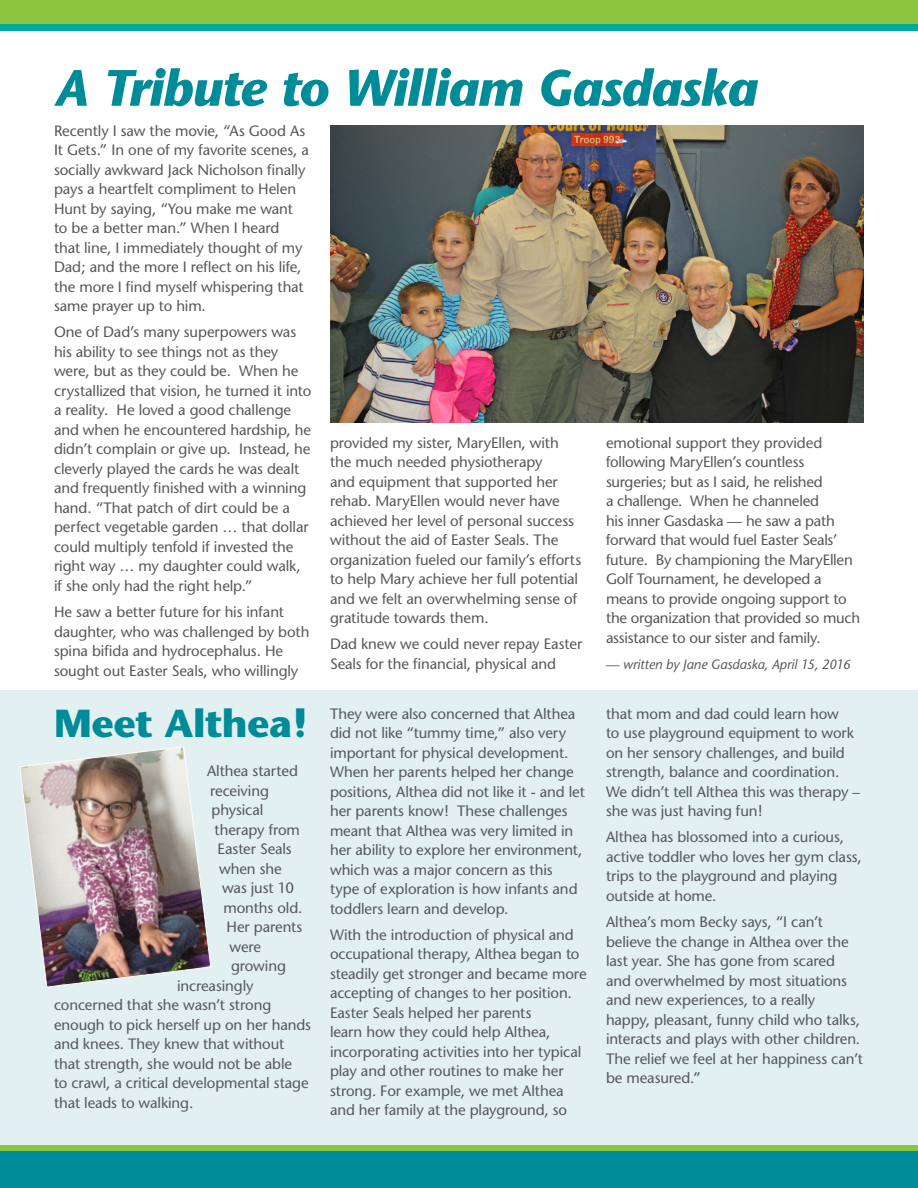
<style>
.page{position:relative;width:918px;height:1188px;background:#fff}
.page>*{position:absolute;margin:0;border:0;box-sizing:border-box;transform-origin:0 0}
.t1{font:italic 700 51px "Stone Sans";letter-spacing:-.025em;color:#008b98}
.t2{font:700 39px "Stone Sans";letter-spacing:-.015em;color:#008b98}
.t3{font:15px/19.5px "Stone Sans";letter-spacing:-.01em;color:#57585a}
.t4{font:italic 13.5px "Stone Sans";letter-spacing:-.01em;color:#57585a}
.s1{font-style:normal}
</style>
<div class="page">
<div style="left:0;top:690px;width:918px;height:490px;background:#e2f0f2"></div>
<div style="left:0;top:1145px;width:918px;height:6px;background:#8bc63e"></div>
<div style="left:0;top:0;width:918px;height:28px;background:#8bc63e"></div>
<div style="left:0;top:25px;width:918px;height:6px;background:#00a99d"></div>
<div style="left:0;top:1151px;width:918px;height:37px;background:#008b98"></div>
<img style="left:19px;top:746px;width:192px;height:242px">
<img style="left:330px;top:126px;width:534px;height:296px">
<p class="t1" style="left:54px;top:58px;width:705px">A Tribute to William Gasdaska</p>
<p class="t3" style="left:54px;top:121px;width:256px">Recently I saw the movie, “As Good As It Gets.” In one of my favorite scenes, a socially awkward Jack Nicholson finally pays a heartfelt compliment to Helen Hunt by saying, “You make me want to be a better man.” When I heard that line, I immediately thought of my Dad; and the more I reflect on his life, the more I find myself whispering that same prayer up to him.</p>
<p class="t3" style="left:54px;top:322px;width:259px">One of Dad’s many superpowers was his ability to see things not as they were, but as they could be. When he crystallized that vision, he turned it into a reality. He loved a good challenge and when he encountered hardship, he didn’t complain or give up. Instead, he cleverly played the cards he was dealt and frequently finished with a winning hand. “That patch of dirt could be a perfect vegetable garden … that dollar could multiply tenfold if invested the right way … my daughter could walk, if she only had the right help.”</p>
<p class="t3" style="left:54px;top:602px;width:257px">He saw a better future for his infant daughter, who was challenged by both spina bifida and hydrocephalus. He sought out Easter Seals, who willingly</p>
<p class="t3" style="left:330px;top:433px;width:253px">provided my sister, MaryEllen, with the much needed physiotherapy<br>and equipment that supported her rehab. MaryEllen would never have achieved her level of personal success without the aid of Easter Seals. The organization fueled our family’s efforts to help Mary achieve her full potential and we felt an overwhelming sense of gratitude towards them.</p>
<p class="t3" style="left:330px;top:634px;width:254px">Dad knew we could never repay Easter<br>Seals for the financial, physical and</p>
<p class="t3" style="left:606px;top:433px;width:256px">emotional support they provided following MaryEllen’s countless surgeries; but as I said, he relished<br>a challenge. When he channeled<br>his inner Gasdaska — he saw a path forward that would fuel Easter Seals’ future. By championing the MaryEllen Golf Tournament, he developed a means to provide ongoing support to the organization that provided so much assistance to our sister and family.</p>
<p class="t4" style="left:606px;top:656px;width:246px"><span class="s1">—</span> written by Jane Gasdaska, April 15, 2016</p>
<p class="t2" style="left:54px;top:700px;width:255px">Meet Althea!</p>
<p class="t3" style="left:207px;top:761px;width:93px">Althea started</p>
<p class="t3" style="left:210px;top:781px;width:60px">receiving</p>
<p class="t3" style="left:212px;top:800px;width:53px">physical</p>
<p class="t3" style="left:214px;top:820px;width:87px">therapy from</p>
<p class="t3" style="left:218px;top:839px;width:76px">Easter Seals</p>
<p class="t3" style="left:219px;top:859px;width:64px">when she</p>
<p class="t3" style="left:222px;top:878px;width:73px">was just 10</p>
<p class="t3" style="left:224px;top:898px;width:80px">months old.</p>
<p class="t3" style="left:226px;top:917px;width:77px">Her parents</p>
<p class="t3" style="left:230px;top:937px;width:33px">were</p>
<p class="t3" style="left:231px;top:956px;width:56px">growing</p>
<p class="t3" style="left:177px;top:976px;width:78px">increasingly</p>
<p class="t3" style="left:54px;top:995px;width:219px">concerned that she wasn’t strong</p>
<p class="t3" style="left:54px;top:1015px;width:259px">enough to pick herself up on her hands</p>
<p class="t3" style="left:54px;top:1034px;width:232px">and knees. They knew that without</p>
<p class="t3" style="left:54px;top:1054px;width:240px">that strength, she would not be able</p>
<p class="t3" style="left:54px;top:1073px;width:256px">to crawl, a critical developmental stage</p>
<p class="t3" style="left:54px;top:1093px;width:141px">that leads to walking.</p>
<p class="t3" style="left:330px;top:704px;width:256px">They were also concerned that Althea did not like “tummy time,” also very important for physical development.<br>When her parents helped her change positions, Althea did not like it - and let her parents know! These challenges meant that Althea was very limited in her ability to explore her environment, which was a major concern as this type of exploration is how infants and toddlers learn and develop.</p>
<p class="t3" style="left:330px;top:925px;width:258px">With the introduction of physical and occupational therapy, Althea began to steadily get stronger and became more accepting of changes to her position.<br>Easter Seals helped her parents<br>learn how they could help Althea, incorporating activities into her typical play and other routines to make her strong. For example, we met Althea and her family at the playground, so</p>
<p class="t3" style="left:606px;top:704px;width:256px">that mom and dad could learn how<br>to use playground equipment to work on her sensory challenges, and build strength, balance and coordination.<br>We didn’t tell Althea this was therapy – she was just having fun!</p>
<p class="t3" style="left:606px;top:827px;width:257px">Althea has blossomed into a curious, active toddler who loves her gym class, trips to the playground and playing outside at home.</p>
<p class="t3" style="left:606px;top:912px;width:259px">Althea’s mom Becky says, “I can’t believe the change in Althea over the last year. She has gone from scared and overwhelmed by most situations and new experiences, to a really happy, pleasant, funny child who talks, interacts and plays with other children.<br>The relief we feel at her happiness can’t be measured.”</p>
</div>
